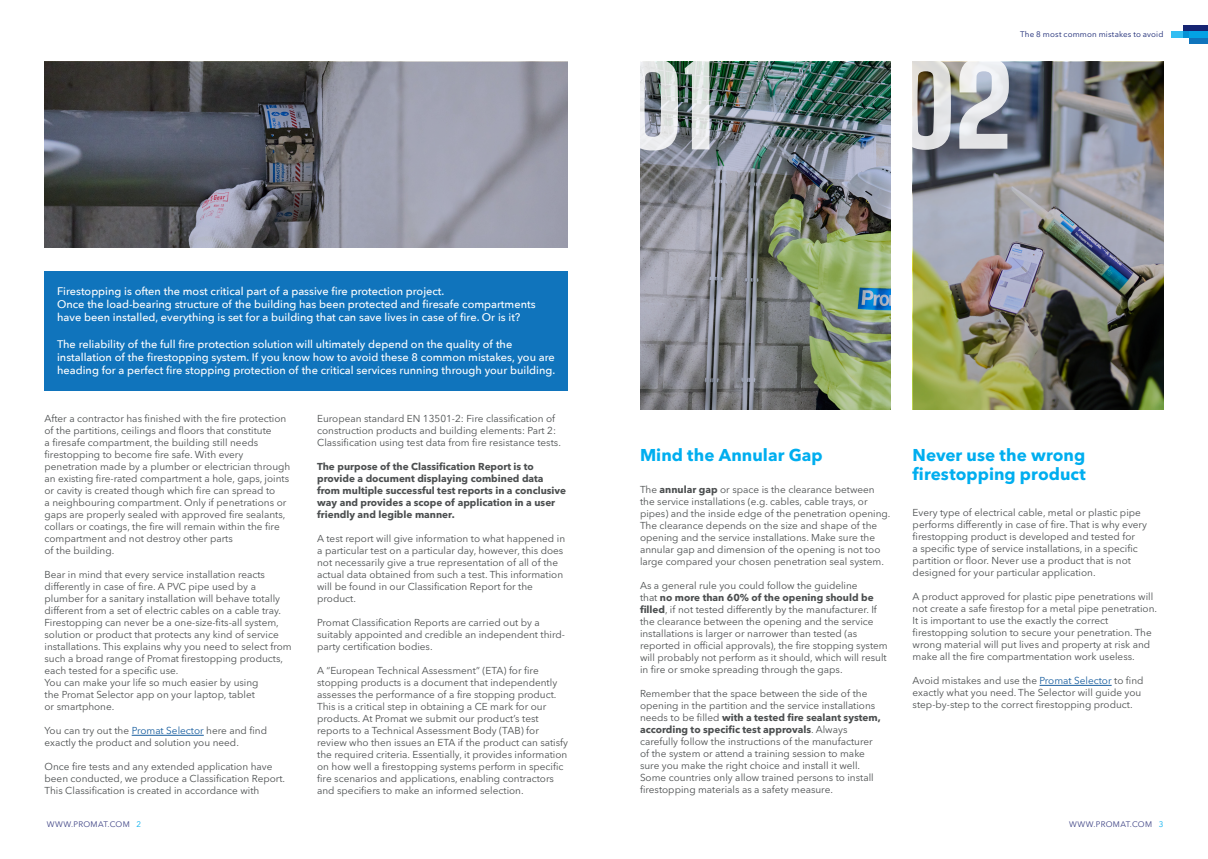
<style>
.page{position:relative;width:1208px;height:859px;background:#fff}
.page>*{position:absolute;margin:0;border:0;box-sizing:border-box;transform-origin:0 0}
.t1{font:100 112.5px "Big Shoulders Text";color:#fff}
.Titel{font:700 17px/19px "Avenir Next W1 G";letter-spacing:.005em;color:#00aeef}
.Body_text{font:500 11px/13.2px "Avenir Next";color:#fff}
.t2{font:10px/12px "Avenir Next W1 G";color:#4c4f50}
.t3{font:700 10px/12px "Avenir Next W1 G";color:#4c4f50}
.t4{font:8px "Avenir Next W1 G";letter-spacing:.04em;color:#3d4284}
.t5{font:8px "Avenir Next W1 G";letter-spacing:.015em;color:#162472}
.s1{color:#175d9e}
.s2{color:#00aeef}
.s3{font-weight:700}
</style>
<div class="page">
<div style="left:1183px;top:25px;width:25px;height:12px;background:#162472"></div>
<svg style="left:1190px;top:37px;width:18px;height:6px"></svg>
<svg style="left:1172px;top:31px;width:36px;height:6px"></svg>
<img style="left:640px;top:62px;width:251px;height:348px">
<img style="left:912px;top:62px;width:251px;height:348px">
<hr style="left:132px;top:735px;width:72px;height:1px;background:#175d9e">
<div style="left:45px;top:272px;width:523px;height:119px;background:#1074bc"></div>
<hr style="left:1039px;top:685px;width:72px;height:1px;background:#175d9e">
<svg style="left:45px;top:62px;width:523px;height:186px;background:#73747f"></svg>
<p class="Body_text" style="left:57px;top:284px;width:389px">Firestopping is often the most critical part of a passive fire protection project.</p>
<p class="Body_text" style="left:57px;top:297px;width:480px">Once the load-bearing structure of the building has been protected and firesafe compartments have been installed, everything is set for a building that can save lives in case of fire. Or is it?</p>
<p class="Body_text" style="left:57px;top:337px;width:499px">The reliability of the full fire protection solution will ultimately depend on the quality of the installation of the firestopping system. If you know how to avoid these 8 common mistakes, you are heading for a perfect fire stopping protection of the critical services running through your building.</p>
<p class="t2" style="left:317px;top:413px;width:245px">European standard EN 13501-2: Fire classification of construction products and building elements: Part 2:<br>Classification using test data from fire resistance tests.</p>
<p class="t3" style="left:317px;top:461px;width:250px">The purpose of the Classification Report is to provide a document displaying combined data from multiple successful test reports in a conclusive way and provides a scope of application in a user friendly and legible manner.</p>
<p class="t2" style="left:317px;top:533px;width:249px">A test report will give information to what happened in a particular test on a particular day, however, this does not necessarily give a true representation of all of the actual data obtained from such a test. This information will be found in our Classification Report for the product.</p>
<p class="t2" style="left:317px;top:617px;width:249px">Promat Classification Reports are carried out by a suitably appointed and credible an independent third&shy;party certification bodies.</p>
<p class="t2" style="left:317px;top:665px;width:252px">A “European Technical Assessment” (ETA) for fire stopping products is a document that independently assesses the performance of a fire stopping product.<br>This is a critical step in obtaining a CE mark for our products. At Promat we submit our product’s test reports to a Technical Assessment Body (TAB) for review who then issues an ETA if the product can satisfy the required criteria. Essentially, it provides information on how well a firestopping systems perform in specific fire scenarios and applications, enabling contractors and specifiers to make an informed selection.</p>
<p class="t2" style="left:45px;top:413px;width:247px">After a contractor has finished with the fire protection of the partitions, ceilings and floors that constitute<br>a firesafe compartment, the building still needs firestopping to become fire safe. With every penetration made by a plumber or electrician through an existing fire-rated compartment a hole, gaps, joints or cavity is created though which fire can spread to</p>
<p class="t2" style="left:45px;top:497px;width:243px">a neighbouring compartment. Only if penetrations or gaps are properly sealed with approved fire sealants, collars or coatings, the fire will remain within the fire compartment and not destroy other parts</p>
<p class="t2" style="left:45px;top:545px;width:71px">of the building.</p>
<p class="t2" style="left:45px;top:569px;width:249px">Bear in mind that every service installation reacts differently in case of fire. A PVC pipe used by a plumber for a sanitary installation will behave totally different from a set of electric cables on a cable tray.<br>Firestopping can never be a one-size-fits-all system, solution or product that protects any kind of service installations. This explains why you need to select from such a broad range of Promat firestopping products, each tested for a specific use.</p>
<p class="t2" style="left:45px;top:677px;width:215px">You can make your life so much easier by using</p>
<p class="t2" style="left:45px;top:689px;width:212px">the Promat Selector app on your laptop, tablet</p>
<p class="t2" style="left:45px;top:701px;width:71px">or smartphone.</p>
<p class="t2" style="left:45px;top:725px;width:224px">You can try out the <span class="s1">Promat Selector</span> here and find exactly the product and solution you need.</p>
<p class="t2" style="left:45px;top:761px;width:242px">Once fire tests and any extended application have been conducted, we produce a Classification Report.<br>This Classification is created in accordance with</p>
<p class="t4" style="left:47px;top:820px;width:96px">WWW.PROMAT.COM <span class="s2">2</span></p>
<h1 class="t1" style="left:623px;top:25px;width:93px">01</h1>
<h1 class="t1" style="left:896px;top:24px;width:118px">02</h1>
<p class="t5" style="left:1020px;top:30px;width:145px">The 8 most common mistakes to avoid</p>
<p class="Titel" style="left:640px;top:445px;width:184px">Mind the Annular Gap</p>
<p class="Titel" style="left:912px;top:445px;width:175px">Never use the wrong firestopping product</p>
<p class="t2" style="left:640px;top:483px;width:252px">The <span class="s3">annular gap</span> or space is the clearance between the service installations (e.g. cables, cable trays, or pipes) and the inside edge of the penetration opening.<br>The clearance depends on the size and shape of the opening and the service installations. Make sure the annular gap and dimension of the opening is not too large compared your chosen penetration seal system.</p>
<p class="t2" style="left:640px;top:579px;width:249px">As a general rule you could follow the guideline<br>that <span class="s3">no more than 60% of the opening should be filled</span>, if not tested differently by the manufacturer. If the clearance between the opening and the service installations is larger or narrower than tested (as reported in official approvals), the fire stopping system will probably not perform as it should, which will result in fire or smoke spreading through the gaps.</p>
<p class="t2" style="left:640px;top:687px;width:242px">Remember that the space between the side of the opening in the partition and the service installations needs to be filled <span class="s3">with a tested fire sealant system, according to specific test approvals</span>. Always carefully follow the instructions of the manufacturer of the system or attend a training session to make sure you make the right choice and install it well.<br>Some countries only allow trained persons to install firestopping materials as a safety measure.</p>
<p class="t2" style="left:912px;top:507px;width:236px">Every type of electrical cable, metal or plastic pipe performs differently in case of fire. That is why every firestopping product is developed and tested for<br>a specific type of service installations, in a specific partition or floor. Never use a product that is not designed for your particular application.</p>
<p class="t2" style="left:912px;top:591px;width:246px">A product approved for plastic pipe penetrations will not create a safe firestop for a metal pipe penetration.<br>It is important to use the exactly the correct firestopping solution to secure your penetration. The wrong material will put lives and property at risk and make all the fire compartmentation work useless.</p>
<p class="t2" style="left:912px;top:675px;width:232px">Avoid mistakes and use the <span class="s1">Promat Selector</span> to find exactly what you need. The Selector will guide you step-by-step to the correct firestopping product.</p>
<p class="t4" style="left:1069px;top:820px;width:96px">WWW.PROMAT.COM <span class="s2">3</span></p>
</div>
